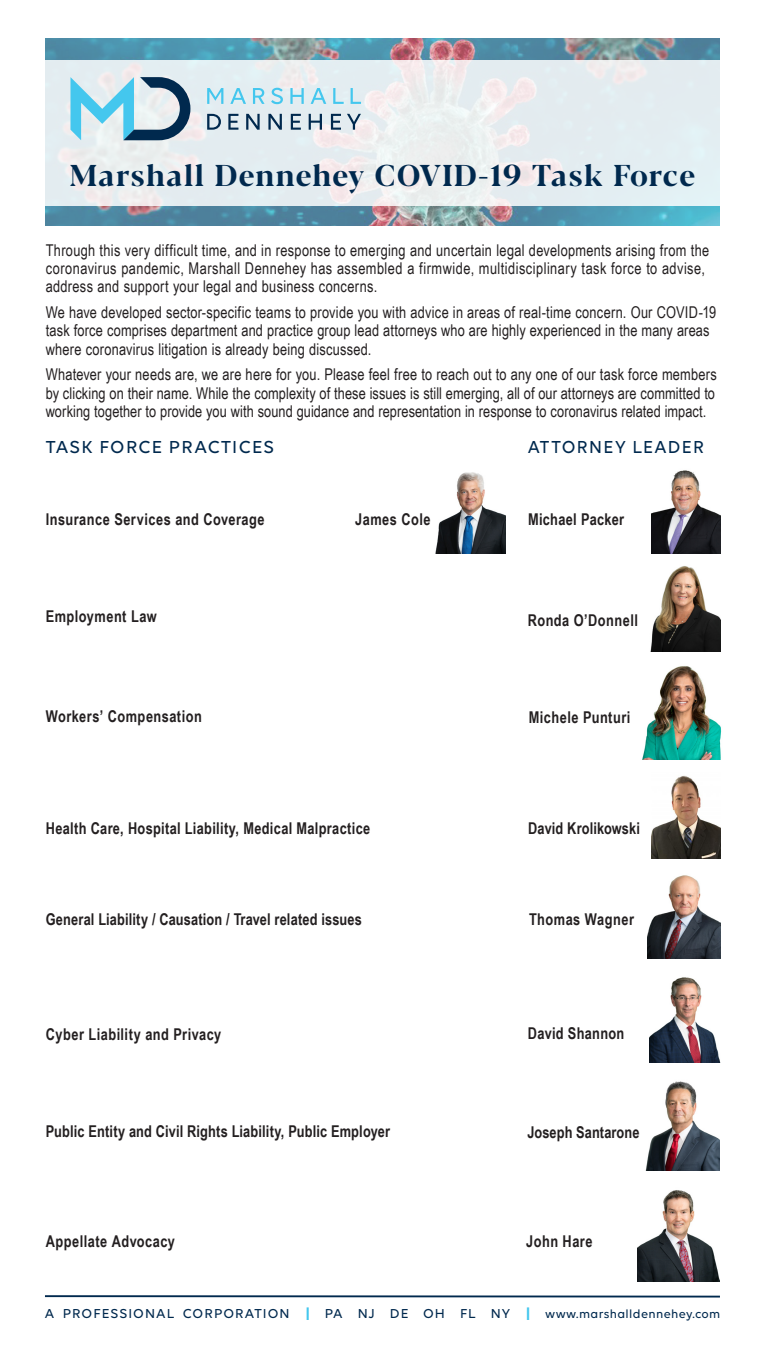
<style>
.page{position:relative;width:765px;height:1350px;background:#fff}
.page>*{position:absolute;margin:0;border:0;box-sizing:border-box;transform-origin:0 0}
.t1{font:700 30px "Blacker Display";letter-spacing:.05em;color:#00294e}
.t2{font:500 18.75px "Volte";letter-spacing:.07em;color:#00294e}
.t3{font:500 18.75px "Volte";letter-spacing:.07em;color:#00294e;scale:.96 1}
.t4{font:16.25px/18.4px "Arial Narrow";letter-spacing:.015em;color:#231f20;scale:.96 1}
.t5{font:700 16.25px "Arial Narrow";letter-spacing:.02em;color:#231f20;scale:.96 1}
.t6{font:500 14px "Volte";letter-spacing:.075em;color:#00294e}
.s1{font-family:"Arial Narrow";font-weight:700;font-size:17.5px;color:#44c7ee}
.s2{font-size:12.5px}
</style>
<div class="page">
<svg style="left:45px;top:1295px;width:675px;height:3px;background:#5f788f"></svg>
<img style="left:45px;top:39px;width:675px;height:187px">
<svg style="left:45px;top:60px;width:675px;height:145px;background:#e7edf0"></svg>
<svg style="left:207px;top:114px;width:154px;height:16px;background:#a3b5c2"></svg>
<svg style="left:207px;top:88px;width:154px;height:16px;background:#b8e2f0"></svg>
<svg style="left:71px;top:77px;width:119px;height:63px;background:#9ac2d2"></svg>
<img style="left:648px;top:875px;width:73px;height:84px">
<img style="left:435px;top:472px;width:71px;height:81px">
<img style="left:652px;top:470px;width:69px;height:83px">
<img style="left:650px;top:977px;width:70px;height:85px">
<img style="left:650px;top:566px;width:70px;height:85px">
<img style="left:652px;top:775px;width:68px;height:83px">
<img style="left:645px;top:1081px;width:75px;height:90px">
<img style="left:642px;top:666px;width:80px;height:94px">
<img style="left:637px;top:1190px;width:82px;height:91px">
<h1 class="t1" style="left:70px;top:157px;width:627px">Marshall Dennehey COVID-19 Task Force</h1>
<p class="t4" style="left:46px;top:241px;width:693px">Through this very difficult time, and in response to emerging and uncertain legal developments arising from the coronavirus pandemic, Marshall Dennehey has assembled a firmwide, multidisciplinary task force to advise, address and support your legal and business concerns.</p>
<p class="t4" style="left:46px;top:302px;width:700px">We have developed sector-specific teams to provide you with advice in areas of real-time concern. Our COVID-19 task force comprises department and practice group lead attorneys who are highly experienced in the many areas where coronavirus litigation is already being discussed.</p>
<p class="t4" style="left:46px;top:365px;width:701px;text-align:justify">Whatever your needs are, we are here for you. Please feel free to reach out to any one of our task force members by clicking on their name. While the complexity of these issues is still emerging, all of our attorneys are committed to working together to provide you with sound guidance and representation in response to coronavirus related impact.</p>
<p class="t2" style="left:46px;top:436px;width:230px">TASK FORCE PRACTICES</p>
<p class="t3" style="left:528px;top:436px;width:185px">ATTORNEY LEADER</p>
<p class="t5" style="left:46px;top:507px;width:229px">Insurance Services and Coverage</p>
<p class="t5" style="left:355px;top:507px;width:80px">James Cole</p>
<p class="t5" style="left:528px;top:507px;width:102px">Michael Packer</p>
<p class="t5" style="left:46px;top:604px;width:117px">Employment Law</p>
<p class="t5" style="left:528px;top:608px;width:116px">Ronda O’Donnell</p>
<p class="t5" style="left:46px;top:704px;width:164px">Workers’ Compensation</p>
<p class="t5" style="left:529px;top:705px;width:107px">Michele Punturi</p>
<p class="t5" style="left:46px;top:816px;width:340px">Health Care, Hospital Liability, Medical Malpractice</p>
<p class="t5" style="left:528px;top:816px;width:118px">David Krolikowski</p>
<p class="t5" style="left:46px;top:907px;width:331px">General Liability / Causation / Travel related issues</p>
<p class="t5" style="left:529px;top:907px;width:111px">Thomas Wagner</p>
<p class="t5" style="left:46px;top:1022px;width:184px">Cyber Liability and Privacy</p>
<p class="t5" style="left:528px;top:1021px;width:102px">David Shannon</p>
<p class="t5" style="left:46px;top:1119px;width:360px">Public Entity and Civil Rights Liability, Public Employer</p>
<p class="t5" style="left:528px;top:1120px;width:118px">Joseph Santarone</p>
<p class="t5" style="left:46px;top:1229px;width:136px">Appellate Advocacy</p>
<p class="t5" style="left:526px;top:1229px;width:70px">John Hare</p>
<p class="t6" style="left:45px;top:1305px;width:677px">A PROFESSIONAL CORPORATION <span class="s1">I</span> PA NJ DE OH FL NY <span class="s1">I</span> <span class="s2">www.marshalldennehey.com</span></p>
</div>
